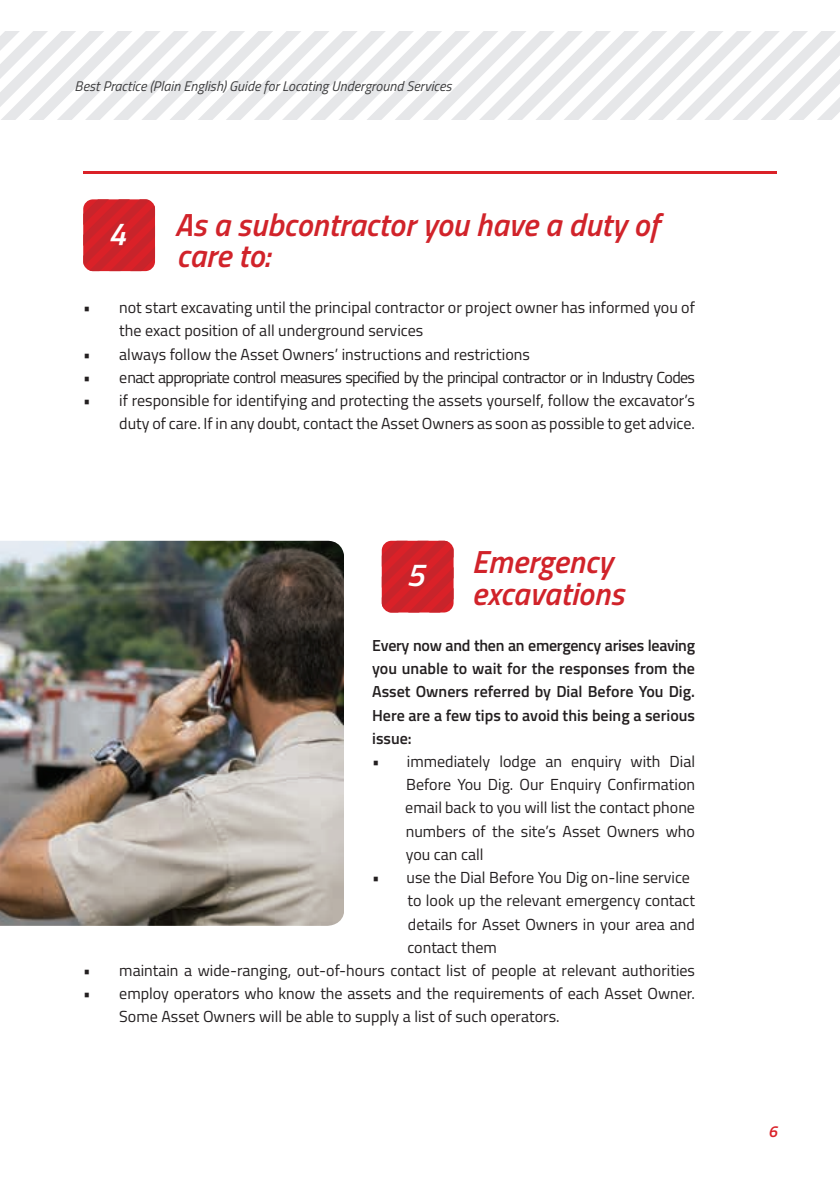
<style>
.page{position:relative;width:840px;height:1191px;background:#fff}
.page>*{position:absolute;margin:0;border:0;box-sizing:border-box;transform-origin:0 0}
.t1{font:italic 600 32px/31.2px "Titillium Web";color:#d1232a}
.t2{font:italic 600 32px "Titillium Web";color:#fff}
.t3{font:16px/23.2px "Titillium Web";color:#231f20}
.t4{font:600 16px/23.2px "Titillium Web";color:#231f20;text-align:justify}
.t5{font:16px "Titillium Web";letter-spacing:-.04em;color:#231f20}
.t6{font:italic 600 16px "Titillium Web";color:#da2128}
.t7{font:italic 14px "Titillium Web";color:#3e3e3f}
</style>
<div class="page">
<hr style="left:83px;top:171px;width:693px;height:2px;background:#da2128">
<svg style="left:0;top:31px;width:839px;height:88px;fill:#eaebed"></svg>
<img style="left:0;top:541px;width:344px;height:385px">
<svg style="left:83px;top:199px;width:72px;height:72px"></svg>
<svg style="left:381px;top:541px;width:72px;height:71px"></svg>
<p class="t7" style="left:75px;top:76px;width:378px">Best Practice (Plain English) Guide for Locating Underground Services</p>
<h1 class="t1" style="left:175px;top:207px;width:486px">As a subcontractor you have a duty of care to:</h1>
<p class="t3" style="left:119px;top:295px;width:577px;text-indent:-36px">• not start excavating until the principal contractor or project owner has informed you of the exact position of all underground services</p>
<p class="t3" style="left:83px;top:342px;width:448px">• always follow the Asset Owners’ instructions and restrictions</p>
<p class="t5" style="left:83px;top:365px;width:613px">• enact appropriate control measures specified by the principal contractor or in Industry Codes</p>
<p class="t3" style="left:83px;top:388px;width:613px;text-align:right">• if responsible for identifying and protecting the assets yourself, follow the excavator’s duty of care. If in any doubt, contact the Asset Owners as soon as possible to get advice.</p>
<h1 class="t2" style="left:108px;top:209px;width:19px">4</h1>
<h1 class="t1" style="left:471px;top:545px;width:153px">Emergency excavations</h1>
<p class="t4" style="left:372px;top:633px;width:324px">Every now and then an emergency arises leaving you unable to wait for the responses from the Asset Owners referred by Dial Before You Dig.<br>Here are a few tips to avoid this being a serious issue:</p>
<p class="t3" style="left:405px;top:749px;width:291px;text-align:justify;text-indent:-33px">• immediately lodge an enquiry with Dial Before You Dig. Our Enquiry Confirmation email back to you will list the contact phone numbers of the site’s Asset Owners who you can call</p>
<p class="t3" style="left:407px;top:865px;width:289px;text-indent:-35px">• use the Dial Before You Dig on-line service to look up the relevant emergency contact details for Asset Owners in your area and contact them</p>
<p class="t3" style="left:83px;top:958px;width:613px">• maintain a wide-ranging, out-of-hours contact list of people at relevant authorities</p>
<p class="t3" style="left:119px;top:981px;width:577px;text-indent:-36px">• employ operators who know the assets and the requirements of each Asset Owner.<br>Some Asset Owners will be able to supply a list of such operators.</p>
<h1 class="t2" style="left:406px;top:550px;width:19px">5</h1>
<p class="t6" style="left:767px;top:1119px;width:10px">6</p>
</div>
